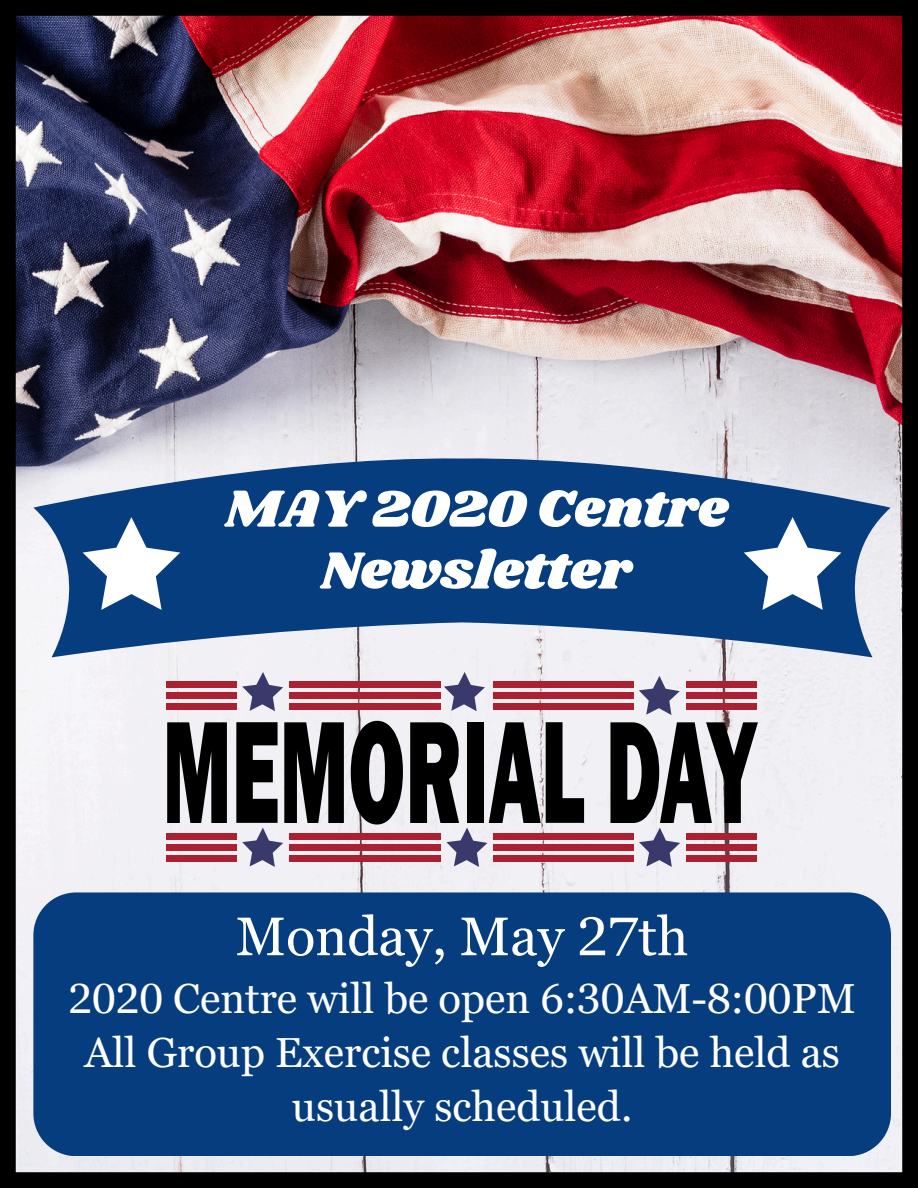
<style>
.page{position:relative;width:918px;height:1188px;background:#fff}
.page>*{position:absolute;margin:0;border:0;box-sizing:border-box;transform-origin:0 0}
.t1{font:54.15px/61.8px "Shrikhand";color:#fff;text-align:center}
.t2{font:54.15px "Georgia Pro";color:#fff}
.t3{font:42px/54px "Georgia Pro";color:#fff;text-align:center}
</style>
<div class="page">
<img style="left:0;top:0;width:918px;height:1188px">
<svg style="left:167px;top:722px;width:60px;height:101px"></svg>
<svg style="left:351px;top:721px;width:52px;height:104px;background:#4f4e50"></svg>
<div style="left:166px;top:703px;width:70px;height:7px;background:#ac2132"></div>
<div style="left:289px;top:703px;width:152px;height:7px;background:#ac2132"></div>
<div style="left:493px;top:703px;width:141px;height:7px;background:#ac2132"></div>
<div style="left:686px;top:703px;width:71px;height:7px;background:#ac2132"></div>
<svg style="left:242px;top:672px;width:41px;height:39px"></svg>
<div style="left:166px;top:692px;width:70px;height:7px;background:#ac2132"></div>
<div style="left:289px;top:692px;width:152px;height:7px;background:#ac2132"></div>
<div style="left:493px;top:692px;width:141px;height:7px;background:#ac2132"></div>
<div style="left:686px;top:692px;width:71px;height:7px;background:#ac2132"></div>
<div style="left:166px;top:681px;width:70px;height:7px;background:#ac2132"></div>
<div style="left:289px;top:681px;width:152px;height:7px;background:#ac2132"></div>
<div style="left:493px;top:681px;width:141px;height:7px;background:#ac2132"></div>
<div style="left:686px;top:681px;width:71px;height:7px;background:#ac2132"></div>
<div style="left:166px;top:855px;width:70px;height:7px;background:#ac2132"></div>
<div style="left:289px;top:855px;width:152px;height:7px;background:#ac2132"></div>
<div style="left:493px;top:855px;width:141px;height:7px;background:#ac2132"></div>
<div style="left:166px;top:844px;width:70px;height:7px;background:#ac2132"></div>
<div style="left:289px;top:844px;width:152px;height:7px;background:#ac2132"></div>
<div style="left:493px;top:844px;width:141px;height:7px;background:#ac2132"></div>
<div style="left:166px;top:833px;width:70px;height:7px;background:#ac2132"></div>
<div style="left:289px;top:833px;width:152px;height:7px;background:#ac2132"></div>
<div style="left:493px;top:833px;width:141px;height:7px;background:#ac2132"></div>
<svg style="left:444px;top:672px;width:41px;height:39px"></svg>
<svg style="left:639px;top:676px;width:41px;height:39px"></svg>
<svg style="left:236px;top:722px;width:108px;height:145px"></svg>
<svg style="left:410px;top:722px;width:174px;height:145px"></svg>
<svg style="left:610px;top:722px;width:148px;height:145px"></svg>
<svg style="left:33px;top:456px;width:858px;height:201px;background:#446c9d"></svg>
<svg style="left:83px;top:517px;width:97px;height:93px"></svg>
<svg style="left:744px;top:517px;width:97px;height:93px"></svg>
<div style="left:33px;top:892px;width:858px;height:264px;background:#063d7f"></div>
<p class="t1" style="left:224px;top:480px;width:505px">MAY 2020 Centre<br>Newsletter</p>
<h1 class="t2" style="left:236px;top:906px;width:454px">Monday, May 27th</h1>
<p class="t3" style="left:68px;top:971px;width:789px">2020 Centre will be open 6:30AM-8:00PM</p>
<p class="t3" style="left:84px;top:1025px;width:757px">All Group Exercise classes will be held as usually scheduled.</p>
</div>
